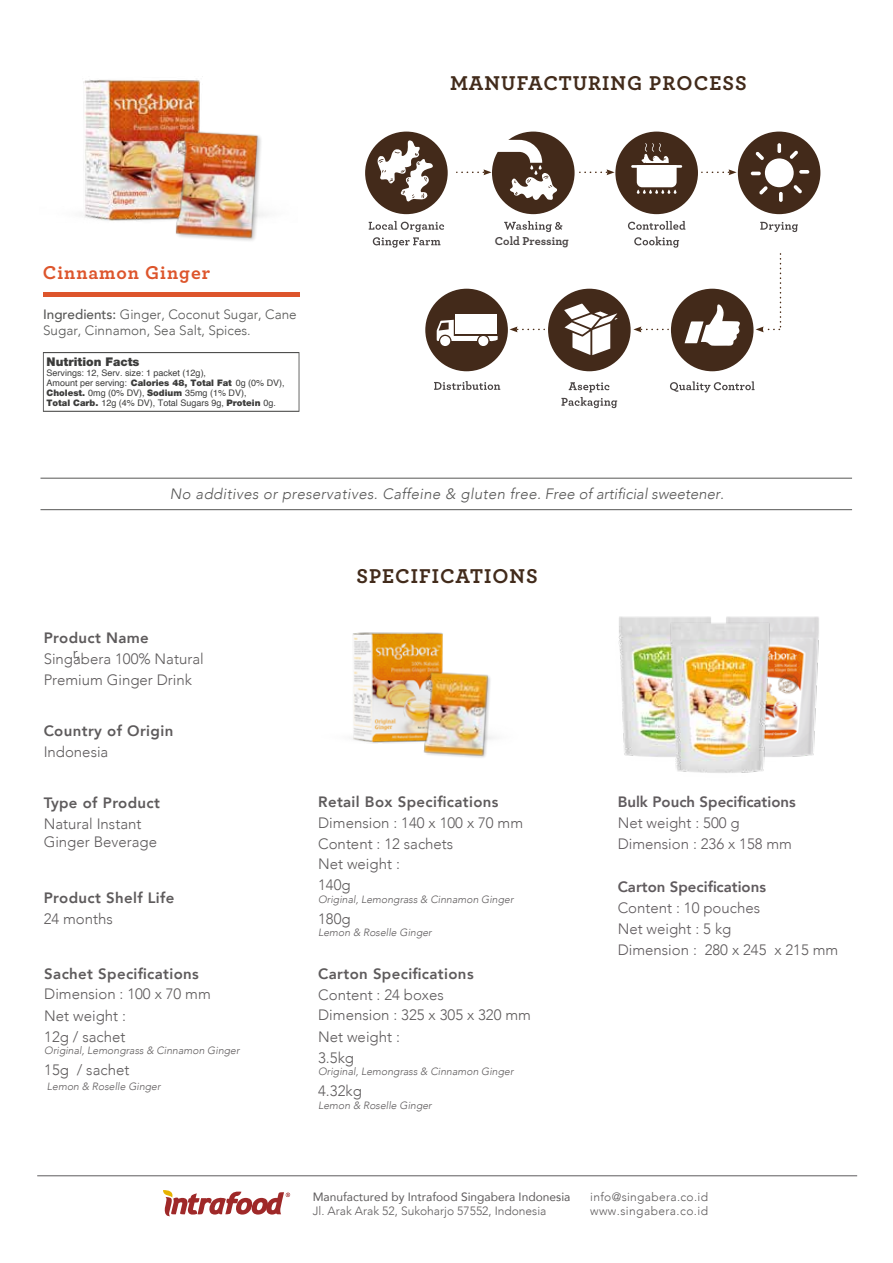
<style>
.page{position:relative;width:893px;height:1263px;background:#fff}
.page>*{position:absolute;margin:0;border:0;box-sizing:border-box;transform-origin:0 0}
.t1{font:700 21px "Archer";letter-spacing:.05em;color:#422b1b}
.t2{font:700 19.5px "Archer";letter-spacing:.05em;color:#dd552c}
.t3{font:300 15px/21px "Avenir";color:#5e5b5c}
.t4{font:800 15px "Avenir";letter-spacing:.025em;color:#5e5b5c}
.t5{font:300 15px/21px "Avenir";color:#605b5e}
.t6{font:italic 300 15px "Avenir";letter-spacing:.025em;color:#575756}
.t7{font:800 15px "Avenir";color:#605b5e}
.t8{font:300 15px "Avenir";color:#575756}
.t9{font:300 13.5px/16.2px "Avenir";color:#575756}
.t10{font:12px "Avenir";color:#5e5b5c}
.t11{font:300 12px/14.4px "Avenir";letter-spacing:.025em;color:#5e5b5c}
.t12{font:300 12px "Avenir";color:#5e5b5c}
.t13{font:900 12px "Helvetica Neue LT Std";color:#3c3c3b}
.t14{font:700 12px "Archer";color:#494444}
.t15{font:italic 300 10.5px "Avenir";color:#5e5b5c}
.t16{font:9px/9.9px "Helvetica";color:#3c3c3b}
.s1{font-weight:500}
.s2{font-family:"Helvetica Neue LT Std";font-weight:900}
.s3{color:#5e5b5c}
</style>
<div class="page">
<img style="left:618px;top:616px;width:11px;height:140px">
<img style="left:812px;top:616px;width:7px;height:139px">
<img style="left:629px;top:616px;width:183px;height:157px">
<hr style="left:40px;top:509px;width:812px;height:1px;background:#575756">
<hr style="left:40px;top:478px;width:812px;height:1px;background:#575756">
<hr style="left:37px;top:1175px;width:820px;height:1px;background:#5e5c5d">
<svg style="left:163px;top:1190px;width:127px;height:27px"></svg>
<div style="left:44px;top:292px;width:256px;height:5px;background:#dd552c"></div>
<img style="left:83px;top:76px;width:120px;height:145px">
<img style="left:136px;top:104px;width:129px;height:137px">
<svg style="left:43px;top:352px;width:256px;height:60px"></svg>
<div style="left:365px;top:132px;width:83px;height:82px;background:#432a1a;border-radius:50%"></div>
<svg style="left:375px;top:140px;width:59px;height:62px"></svg>
<div style="left:492px;top:132px;width:83px;height:82px;background:#432a1a;border-radius:50%"></div>
<div style="left:615px;top:132px;width:83px;height:82px;background:#432a1a;border-radius:50%"></div>
<hr style="left:631px;top:165px;width:51px;height:3px;background:#fff">
<svg style="left:637px;top:143px;width:40px;height:51px"></svg>
<div style="left:738px;top:132px;width:82px;height:82px;background:#432a1a;border-radius:50%"></div>
<div style="left:765px;top:158px;width:29px;height:29px;background:#fff;border-radius:50%"></div>
<svg style="left:777px;top:143px;width:4px;height:10px"></svg>
<svg style="left:790px;top:151px;width:8px;height:8px"></svg>
<svg style="left:799px;top:170px;width:10px;height:4px"></svg>
<svg style="left:793px;top:185px;width:9px;height:8px"></svg>
<svg style="left:779px;top:192px;width:4px;height:10px"></svg>
<svg style="left:759px;top:186px;width:9px;height:8px"></svg>
<svg style="left:751px;top:172px;width:10px;height:3px"></svg>
<svg style="left:756px;top:152px;width:8px;height:8px"></svg>
<svg style="left:369px;top:221px;width:75px;height:27px"></svg>
<div style="left:671px;top:289px;width:82px;height:82px;background:#432a1a;border-radius:50%"></div>
<svg style="left:685px;top:304px;width:55px;height:42px"></svg>
<svg style="left:670px;top:381px;width:84px;height:11px"></svg>
<svg style="left:504px;top:221px;width:58px;height:11px"></svg>
<div style="left:548px;top:289px;width:83px;height:82px;background:#432a1a;border-radius:50%"></div>
<svg style="left:564px;top:304px;width:54px;height:51px"></svg>
<svg style="left:561px;top:382px;width:56px;height:26px"></svg>
<svg style="left:634px;top:236px;width:45px;height:12px"></svg>
<svg style="left:628px;top:221px;width:57px;height:9px"></svg>
<div style="left:425px;top:289px;width:83px;height:82px;background:#432a1a;border-radius:50%"></div>
<div style="left:456px;top:314px;width:41px;height:20px;background:#fff"></div>
<svg style="left:437px;top:320px;width:42px;height:21px"></svg>
<div style="left:440px;top:336px;width:10px;height:10px;background:#fff;border-radius:50%"></div>
<div style="left:478px;top:336px;width:10px;height:10px;background:#fff;border-radius:50%"></div>
<svg style="left:487px;top:336px;width:11px;height:5px"></svg>
<svg style="left:434px;top:381px;width:66px;height:9px"></svg>
<svg style="left:760px;top:222px;width:38px;height:10px"></svg>
<svg style="left:457px;top:140px;width:102px;height:62px"></svg>
<svg style="left:580px;top:169px;width:35px;height:6px"></svg>
<svg style="left:702px;top:169px;width:35px;height:6px"></svg>
<svg style="left:509px;top:326px;width:36px;height:6px"></svg>
<svg style="left:633px;top:326px;width:36px;height:6px"></svg>
<svg style="left:756px;top:254px;width:25px;height:78px"></svg>
<img style="left:352px;top:632px;width:91px;height:112px">
<img style="left:393px;top:651px;width:101px;height:107px">
<h1 class="t1" style="left:450px;top:66px;width:298px">MANUFACTURING PROCESS</h1>
<h2 class="t2" style="left:43px;top:257px;width:169px">Cinnamon Ginger</h2>
<p class="t9" style="left:43px;top:306px;width:255px"><span class="s1">Ingredients:</span> Ginger, Coconut Sugar, Cane<br>Sugar, Cinnamon, Sea Salt, Spices.</p>
<p class="t13" style="left:47px;top:354px;width:94px">Nutrition Facts</p>
<p class="t16" style="left:47px;top:368px;width:161px">Servings: 12, Serv. size: 1 packet (12g),</p>
<p class="t16" style="left:47px;top:378px;width:240px">Amount per serving: <span class="s2">Calories 48, Total Fat</span> 0g (0% DV),<br><span class="s2">Cholest.</span> 0mg (0% DV), <span class="s2">Sodium</span> 35mg (1% DV),<br><span class="s2">Total Carb.</span> 12g (4% DV), Total Sugars 9g, <span class="s2">Protein</span> 0g.</p>
<p class="t14" style="left:495px;top:232px;width:76px">Cold Pressing</p>
<p class="t6" style="left:170px;top:485px;width:556px">No additives or preservatives. Caffeine &amp; gluten free. Free of artificial sweetener.</p>
<p class="t4" style="left:44px;top:626px;width:107px">Product Name</p>
<p class="t3" style="left:44px;top:648px;width:162px">Singabera 100% Natural<br>Premium Ginger Drink</p>
<p class="t4" style="left:44px;top:719px;width:131px">Country of Origin</p>
<p class="t3" style="left:44px;top:741px;width:66px">Indonesia</p>
<p class="t4" style="left:44px;top:791px;width:118px">Type of Product</p>
<p class="t3" style="left:44px;top:815px;width:115px;line-height:18px">Natural Instant<br>Ginger Beverage</p>
<p class="t8" style="left:73px;top:644px;width:9px">r,</p>
<p class="t4" style="left:44px;top:886px;width:132px">Product Shelf Life</p>
<p class="t3" style="left:44px;top:908px;width:71px">24 months</p>
<p class="t4" style="left:44px;top:962px;width:156px">Sachet Specifications</p>
<p class="t3" style="left:44px;top:1005px;width:83px">Net weight :<br>12g / sachet</p>
<p class="t15" style="left:44px;top:1044px;width:197px">Original, Lemongrass &amp; Cinnamon Ginger</p>
<p class="t3" style="left:44px;top:1059px;width:87px">15g / sachet</p>
<p class="t15" style="left:47px;top:1080px;width:115px">Lemon &amp; Roselle Ginger</p>
<p class="t3" style="left:44px;top:984px;width:168px">Dimension : 100 x 70 mm</p>
<h1 class="t1" style="left:356px;top:560px;width:183px">SPECIFICATIONS</h1>
<p class="t4" style="left:318px;top:790px;width:182px">Retail Box Specifications</p>
<p class="t3" style="left:318px;top:833px;width:137px">Content : 12 sachets</p>
<p class="t3" style="left:318px;top:812px;width:207px">Dimension : 140 x 100 x 70 mm</p>
<p class="t3" style="left:318px;top:853px;width:83px">Net weight :<br>140g</p>
<p class="t15" style="left:318px;top:893px;width:197px">Original, Lemongrass &amp; Cinnamon Ginger</p>
<p class="t3" style="left:318px;top:908px;width:34px">180g</p>
<p class="t15" style="left:318px;top:926px;width:115px">Lemon &amp; Roselle Ginger</p>
<p class="t4" style="left:318px;top:962px;width:157px">Carton Specifications</p>
<p class="t3" style="left:318px;top:984px;width:127px">Content : 24 boxes</p>
<p class="t3" style="left:318px;top:1026px;width:83px">Net weight :<br>3.5kg</p>
<p class="t15" style="left:318px;top:1065px;width:197px">Original, Lemongrass &amp; Cinnamon Ginger</p>
<p class="t3" style="left:318px;top:1081px;width:45px">4.32kg</p>
<p class="t15" style="left:318px;top:1099px;width:115px">Lemon &amp; Roselle Ginger</p>
<p class="t3" style="left:318px;top:1004px;width:214px">Dimension : 325 x 305 x 320 mm</p>
<p class="t7" style="left:618px;top:790px;width:180px">Bulk Pouch Specifications</p>
<p class="t5" style="left:618px;top:812px;width:176px">Net weight : 500 g<br>Dimension : 236 x 158 mm</p>
<p class="t7" style="left:618px;top:875px;width:150px">Carton Specifications</p>
<p class="t5" style="left:618px;top:897px;width:222px">Content : 10 pouches<br>Net weight : 5 kg<br>Dimension : <span class="s3">280 x 245 x 215 mm</span></p>
<p class="t10" style="left:313px;top:1187px;width:259px">Manufactured by Intrafood Singabera Indonesia</p>
<p class="t12" style="left:313px;top:1204px;width:235px">Jl. Arak Arak 52, Sukoharjo 57552, Indonesia</p>
<p class="t11" style="left:590px;top:1189px;width:119px">info@singabera.co.id www.singabera.co.id</p>
</div>
